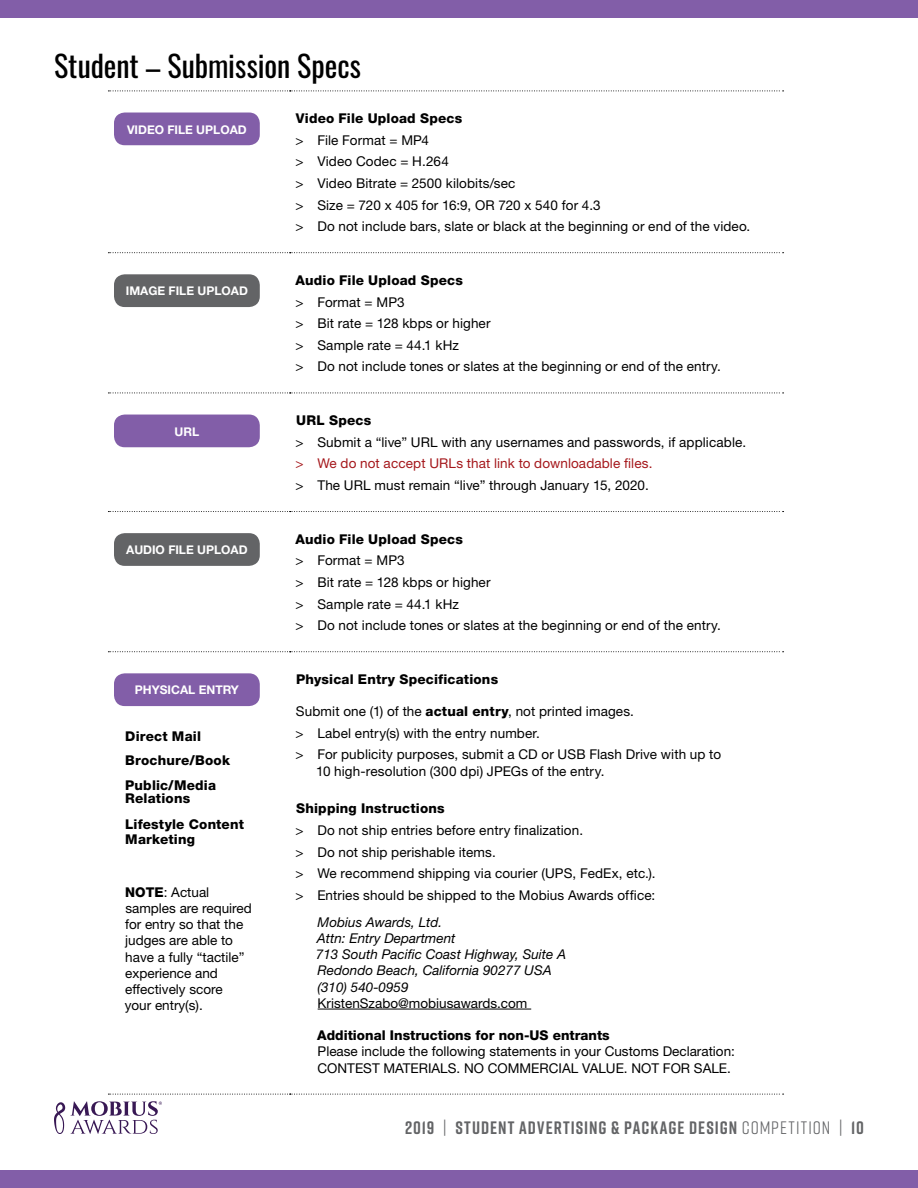
<style>
.page{position:relative;width:918px;height:1188px;background:#fff}
.page>*{position:absolute;margin:0;border:0;box-sizing:border-box;transform-origin:0 0}
.t1{font:30px "Oswald";color:#000}
.t2{font:700 18px "Rift";letter-spacing:.05em;color:#636466}
.t3{font:13.5px/21.6px "Helvetica Neue";letter-spacing:.005em;color:#000}
.t4{font:800 13.5px/24.3px "Helvetica Neue";letter-spacing:.015em;color:#000}
.t5{font:italic 13.5px/16.2px "Helvetica Neue";color:#000}
.t6{font:13.5px "Helvetica Neue";letter-spacing:.01em;color:#a5181c}
.t7{font:700 12px "Helvetica Neue";color:#fff}
.s1{font-weight:800}
.s2{font-weight:400}
</style>
<div class="page">
<svg style="left:54px;top:1101px;width:108px;height:33px"></svg>
<div style="left:0;top:0;width:918px;height:17px;background:#825ea8"></div>
<div style="left:0;top:1171px;width:918px;height:17px;background:#825ea8"></div>
<svg style="left:108px;top:91px;width:676px;height:1px"></svg>
<svg style="left:108px;top:252px;width:676px;height:1px"></svg>
<svg style="left:108px;top:393px;width:676px;height:1px"></svg>
<svg style="left:108px;top:511px;width:676px;height:1px"></svg>
<svg style="left:108px;top:651px;width:676px;height:1px"></svg>
<svg style="left:108px;top:1094px;width:676px;height:1px"></svg>
<div style="left:114px;top:113px;width:146px;height:32px;background:#825ea8;border-radius:11px"></div>
<div style="left:114px;top:274px;width:146px;height:33px;background:#636466;border-radius:11px"></div>
<div style="left:114px;top:415px;width:146px;height:32px;background:#825ea8;border-radius:11px"></div>
<div style="left:114px;top:533px;width:146px;height:33px;background:#636466;border-radius:11px"></div>
<div style="left:114px;top:673px;width:146px;height:33px;background:#825ea8;border-radius:11px"></div>
<hr style="left:318px;top:1009px;width:213px;height:1px;background:#000">
<h1 class="t1" style="left:54px;top:39px;width:309px">Student – Submission Specs</h1>
<p class="t7" style="left:127px;top:122px;width:121px">VIDEO FILE UPLOAD</p>
<p class="t7" style="left:126px;top:284px;width:124px">IMAGE FILE UPLOAD</p>
<p class="t7" style="left:175px;top:424px;width:26px">URL</p>
<p class="t7" style="left:126px;top:543px;width:123px">AUDIO FILE UPLOAD</p>
<p class="t7" style="left:135px;top:683px;width:106px">PHYSICAL ENTRY</p>
<p class="t4" style="left:125px;top:724px;width:106px">Direct Mail<br>Brochure/Book<br>Public/Media</p>
<p class="t4" style="left:125px;top:786px;width:120px;line-height:25.8px">Relations<br>Lifestyle Content</p>
<p class="t4" style="left:125px;top:827px;width:71px">Marketing</p>
<p class="t3" style="left:125px;top:884px;width:128px;line-height:16.2px"><span class="s1">NOTE</span>: Actual samples are required for entry so that the judges are able to have a fully “tactile” experience and effectively score your entry(s).</p>
<p class="t4" style="left:296px;top:106px;width:168px">Video File Upload Specs</p>
<p class="t3" style="left:295px;top:129px;width:454px">&gt; File Format = MP4<br>&gt; Video Codec = H. 264<br>&gt; Video Bitrate = 2500 kilobits/sec<br>&gt; Size = 720 x 405 for 16:9, OR 720 x 540 for 4.3<br>&gt; Do not include bars, slate or black at the beginning or end of the video.</p>
<p class="t4" style="left:296px;top:268px;width:169px">Audio File Upload Specs</p>
<p class="t3" style="left:295px;top:291px;width:425px">&gt; Format = MP3<br>&gt; Bit rate = 128 kbps or higher<br>&gt; Sample rate = 44.1 kHz<br>&gt; Do not include tones or slates at the beginning or end of the entry.</p>
<p class="t4" style="left:296px;top:408px;width:77px">URL Specs</p>
<p class="t3" style="left:295px;top:431px;width:450px">&gt; Submit a “live” URL with any usernames and passwords, if applicable.</p>
<p class="t6" style="left:295px;top:455px;width:356px">&gt; We do not accept URLs that link to downloadable files.</p>
<p class="t3" style="left:295px;top:474px;width:353px">&gt; The URL must remain “live” through January 15, 2020.</p>
<p class="t4" style="left:296px;top:527px;width:169px">Audio File Upload Specs</p>
<p class="t3" style="left:295px;top:550px;width:425px">&gt; Format = MP3<br>&gt; Bit rate = 128 kbps or higher<br>&gt; Sample rate = 44.1 kHz<br>&gt; Do not include tones or slates at the beginning or end of the entry.</p>
<p class="t4" style="left:296px;top:667px;width:203px">Physical Entry Specifications</p>
<p class="t3" style="left:295px;top:700px;width:427px">Submit one (1) of the <span class="s1">actual entry</span>, not printed images.<br>&gt; Label entry(s) with the entry number.<br>&gt; For publicity purposes, submit a CD or USB Flash Drive with up to</p>
<p class="t3" style="left:316px;top:760px;width:288px">10 high-resolution (300 dpi) JPEGs of the entry.</p>
<p class="t4" style="left:296px;top:796px;width:150px">Shipping Instructions</p>
<p class="t3" style="left:295px;top:819px;width:361px">&gt; Do not ship entries before entry finalization.<br>&gt; Do not ship perishable items.<br>&gt; We recommend shipping via courier (UPS, FedEx, etc.). &gt; Entries should be shipped to the Mobius Awards office:</p>
<p class="t5" style="left:316px;top:914px;width:252px">Mobius Awards, Ltd.<br>Attn: Entry Department<br>713 South Pacific Coast Highway, Suite A<br>Redondo Beach, California 90277 USA (310) 540-0959</p>
<p class="t3" style="left:318px;top:992px;width:211px">KristenSzabo@mobiusawards. com</p>
<p class="t4" style="left:317px;top:1023px;width:294px">Additional Instructions for non-US entrants</p>
<p class="t3" style="left:318px;top:1043px;width:419px;line-height:16.2px">Please include the following statements in your Customs Declaration:<br>CONTEST MATERIALS. NO COMMERCIAL VALUE. NOT FOR SALE.</p>
<h2 class="t2" style="left:405px;top:1115px;width:460px">2019 <span class="s2">|</span> STUDENT ADVERTISING &amp; PACKAGE DESIGN <span class="s2">COMPETITION |</span> 10</h2>
</div>
